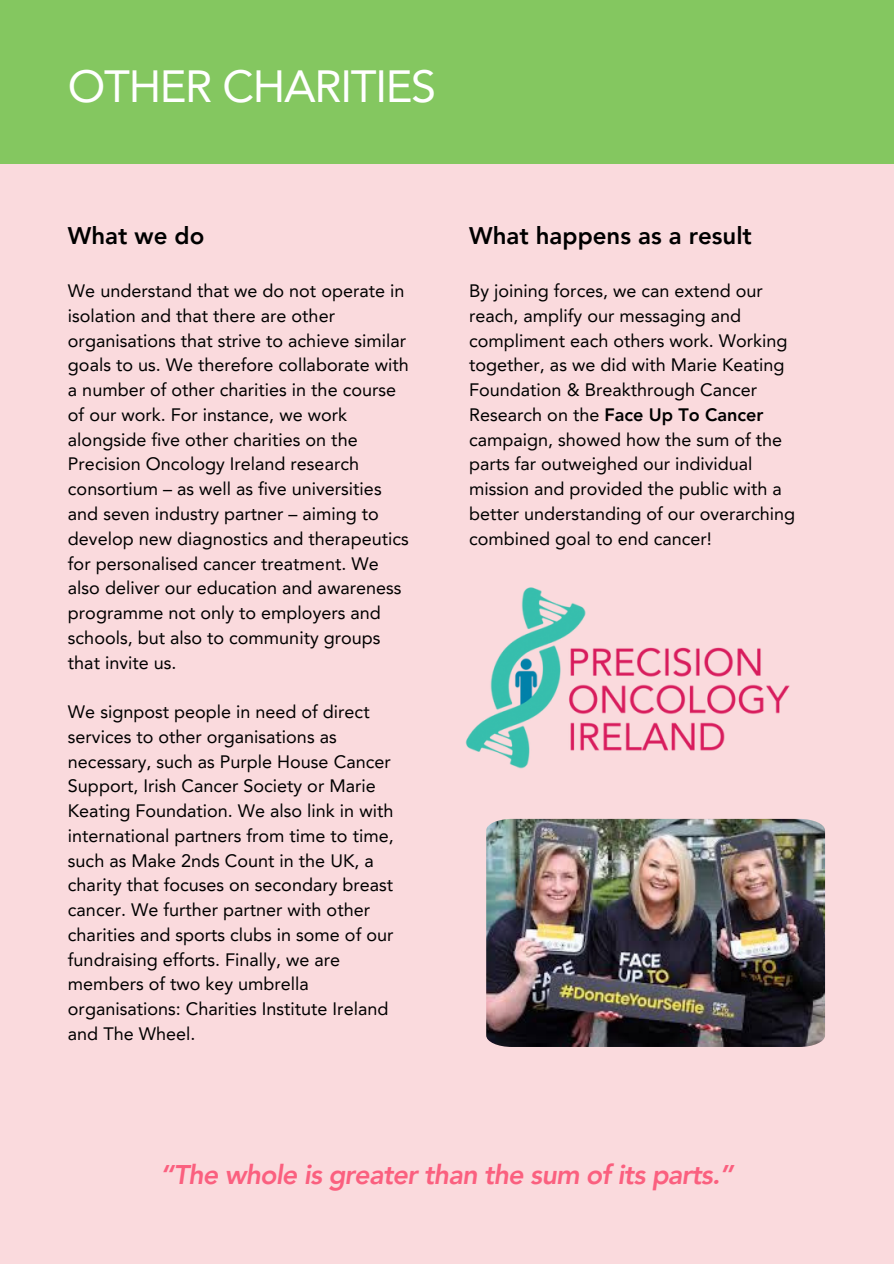
<style>
.page{position:relative;width:894px;height:1264px;background:#fff}
.page>*{position:absolute;margin:0;border:0;box-sizing:border-box;transform-origin:0 0}
.t1{font:45px "Avenir LT Pro";letter-spacing:-.03em;color:#fff}
.t2{font:italic 800 27px "Avenir LT Pro";letter-spacing:-.03em;color:#fa607f}
.t3{font:800 24px "Avenir LT Pro";color:#000}
.t4{font:18px/24.8px "Avenir LT Pro";color:#000}
.s1{font-weight:800}
</style>
<div class="page">
<div style="left:0;top:0;width:893px;height:1263px;background:#fadadd"></div>
<div style="left:0;top:0;width:893px;height:164px;background:#84c760"></div>
<img style="left:486px;top:818px;width:338px;height:228px">
<img style="left:465px;top:587px;width:325px;height:182px">
<h3 class="t1" style="left:68px;top:67px;width:369px">OTHER CHARITIES</h3>
<p class="t3" style="left:68px;top:226px;width:138px">What we do</p>
<p class="t4" style="left:68px;top:280px;width:342px">We understand that we do not operate in isolation and that there are other organisations that strive to achieve similar goals to us. We therefore collaborate with a number of other charities in the course of our work. For instance, we work alongside five other charities on the Precision Oncology Ireland research consortium – as well as five universities and seven industry partner – aiming to develop new diagnostics and therapeutics for personalised cancer treatment. We also deliver our education and awareness programme not only to employers and schools, but also to community groups that invite us.</p>
<h3 class="t4" style="left:68px;top:701px;width:327px">We signpost people in need of direct services to other organisations as necessary, such as Purple House Cancer Support, Irish Cancer Society or Marie Keating Foundation. We also link in with international partners from time to time, such as Make 2nds Count in the UK, a charity that focuses on secondary breast cancer. We further partner with other charities and sports clubs in some of our fundraising efforts. Finally, we are members of two key umbrella organisations: Charities Institute Ireland and The Wheel.</h3>
<p class="t3" style="left:469px;top:226px;width:284px">What happens as a result</p>
<p class="t4" style="left:469px;top:280px;width:327px">By joining forces, we can extend our reach, amplify our messaging and compliment each others work. Working together, as we did with Marie Keating Foundation &amp; Breakthrough Cancer Research on the <span class="s1">Face Up To Cancer </span>campaign, showed how the sum of the parts far outweighed our individual mission and provided the public with a better understanding of our overarching combined goal to end cancer!</p>
<p class="t2" style="left:160px;top:1163px;width:574px">“The whole is greater than the sum of its parts.”</p>
</div>
